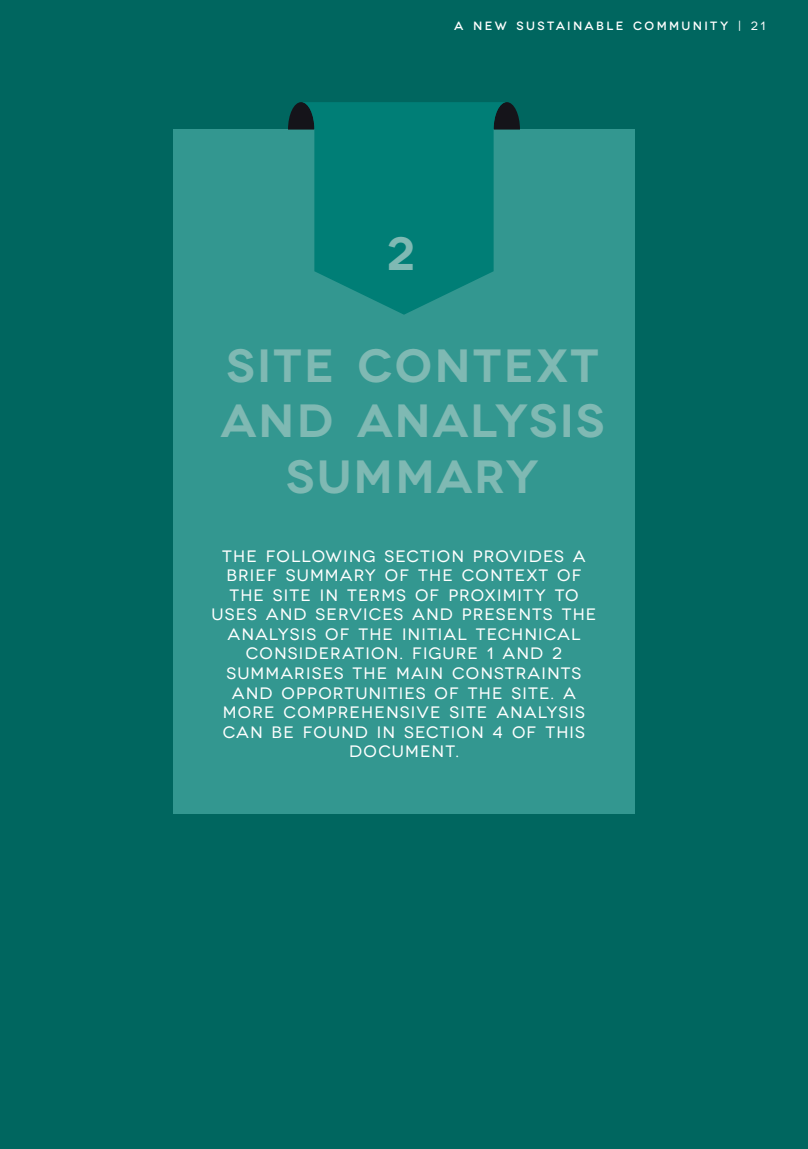
<style>
.page{position:relative;width:808px;height:1149px;background:#fff}
.page>*{position:absolute;margin:0;border:0;box-sizing:border-box;transform-origin:0 0}
.t1{font:600 46.5px/55.8px "Novecentowide";letter-spacing:.05em;color:#7fb9b3;text-align:center}
.t2{font:16.5px/19.5px "Novecentowide";letter-spacing:.07em;color:#fff;text-align:center}
.t3{font:500 12px "Novecentowide";letter-spacing:.2em;color:#fff}
.s1{font-weight:400}
</style>
<div class="page">
<div style="left:0;top:0;width:808px;height:1148px;background:#00665f"></div>
<div style="left:173px;top:129px;width:461px;height:684px;background:#339790"></div>
<svg style="left:507px;top:102px;width:13px;height:27px"></svg>
<svg style="left:288px;top:102px;width:13px;height:27px"></svg>
<svg style="left:301px;top:102px;width:206px;height:212px;fill:#007e76"></svg>
<p class="t3" style="left:454px;top:18px;width:313px">A NEW SUSTAINABLE COMMUNITY <span class="s1">| 21</span></p>
<h1 class="t1" style="left:386px;top:226px;width:31px">2</h1>
<h1 class="t1" style="left:220px;top:338px;width:385px">SITE CONTEXT<br>AND ANALYSIS<br>SUMMARY</h1>
<p class="t2" style="left:212px;top:546px;width:386px">THE FOLLOWING SECTION PROVIDES A<br>BRIEF SUMMARY OF THE CONTEXT OF<br>THE SITE IN TERMS OF PROXIMITY TO<br>USES AND SERVICES AND PRESENTS THE<br>ANALYSIS OF THE INITIAL TECHNICAL<br>CONSIDERATION. FIGURE 1 AND 2<br>SUMMARISES THE MAIN CONSTRAINTS<br>AND OPPORTUNITIES OF THE SITE. A<br>MORE COMPREHENSIVE SITE ANALYSIS<br>CAN BE FOUND IN SECTION 4 OF THIS<br>DOCUMENT.</p>
</div>
